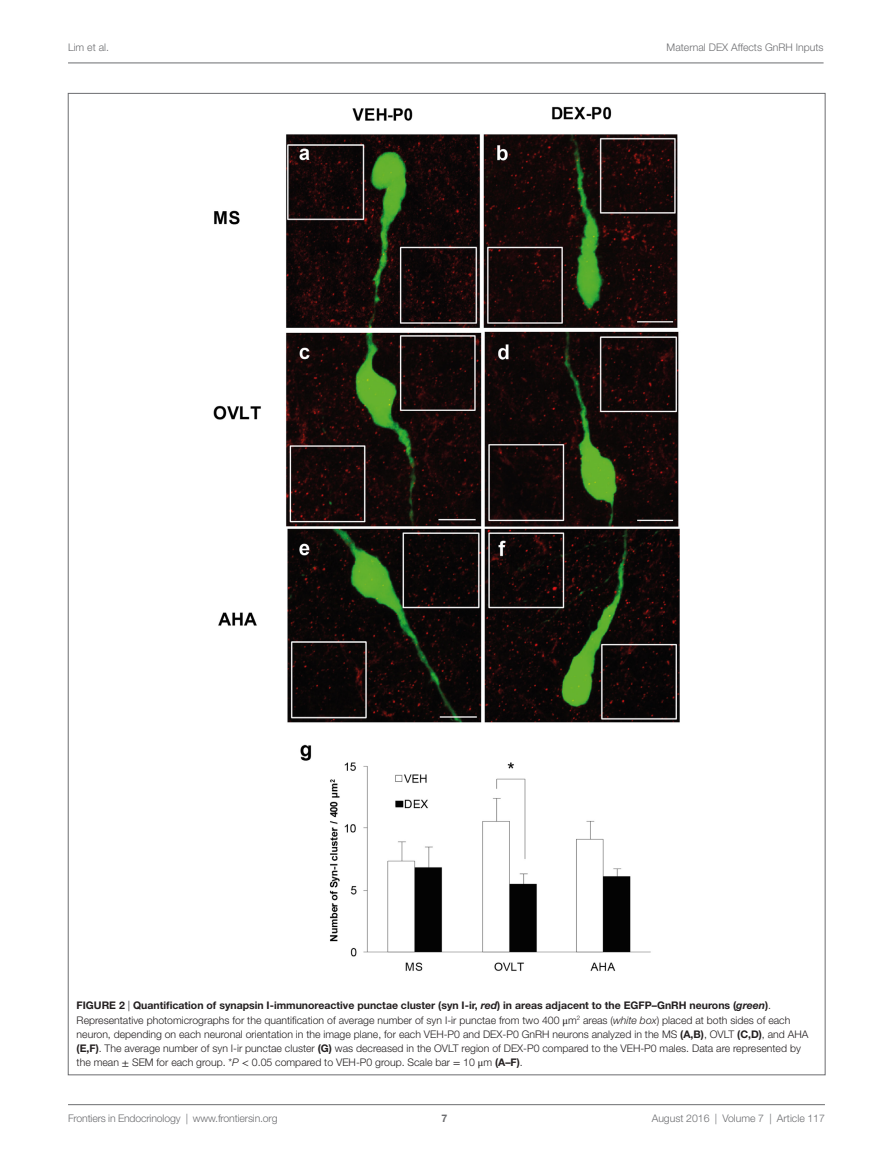
<style>
.page{position:relative;width:893px;height:1170px;background:#fff}
.page>*{position:absolute;margin:0;border:0;box-sizing:border-box;transform-origin:0 0}
.t1{font:300 10.5px/14.2px "Helvetica Neue LT Std";color:#231f20}
.t2{font:300 10.5px "Helvetica Neue LT Std";color:#6c6d70}
.t3{font:700 10.5px "Helvetica Neue LT Std";color:#6c6d70}
.s1{font-weight:700}
.s2{font-weight:700;font-style:italic}
.s3{font-family:"STIX General";font-weight:400}
.s4{font-style:italic}
</style>
<div class="page">
<img style="left:213px;top:106px;width:467px;height:865px">
<hr style="left:68px;top:1104px;width:757px;height:1px;background:#6c6d70">
<hr style="left:68px;top:63px;width:755px;height:1px;background:#6c6d70">
<p class="t2" style="left:68px;top:41px;width:43px">Lim et al.</p>
<p class="t2" style="left:667px;top:41px;width:158px">Maternal DEX Affects GnRH Inputs</p>
<p class="t1" style="left:77px;top:998px;width:733px"><span class="s1">FIG URE 2</span> | <span class="s1">Quantification of synapsin I-immunoreactive punctae cluster (syn I-ir,</span> <span class="s2">red</span><span class="s1">) in areas adjacent to the EG FP–GnRH neurons (</span><span class="s2">green</span><span class="s1">)</span>.<br>Representative photomicrographs for the quantification of average number of syn I-ir punctae from two 400 <span class="s3">μ</span>m<sup>2</sup> areas (<span class="s4">white box</span>) placed at both sides of each neuron, depending on each neuronal orientation in the image plane, for each VEH-P0 and DEX-P0 GnRH neurons analyzed in the MS <span class="s1">(A,B)</span>, OVLT <span class="s1">(C,D)</span>, and AHA <span class="s1">(E,F)</span>. The average number of syn I-ir punctae cluster <span class="s1">(G)</span> was decreased in the OVLT region of DEX-P0 compared to the VEH-P0 males. Data are represented by the mean <span class="s3">±</span> SEM for each group. *<span class="s4">P</span> <span class="s3">&lt;</span> 0.05 compared to VEH-P0 group. Scale bar <span class="s3">=</span> 10 <span class="s3">μ</span>m <span class="s1">(A–F)</span>.</p>
<p class="t2" style="left:68px;top:1111px;width:211px">Frontiers in Endocrinology | www.frontiersin.org</p>
<p class="t2" style="left:652px;top:1111px;width:175px">August 2016 | Volume 7 | Article 117</p>
<p class="t3" style="left:441px;top:1111px;width:7px">7</p>
</div>
